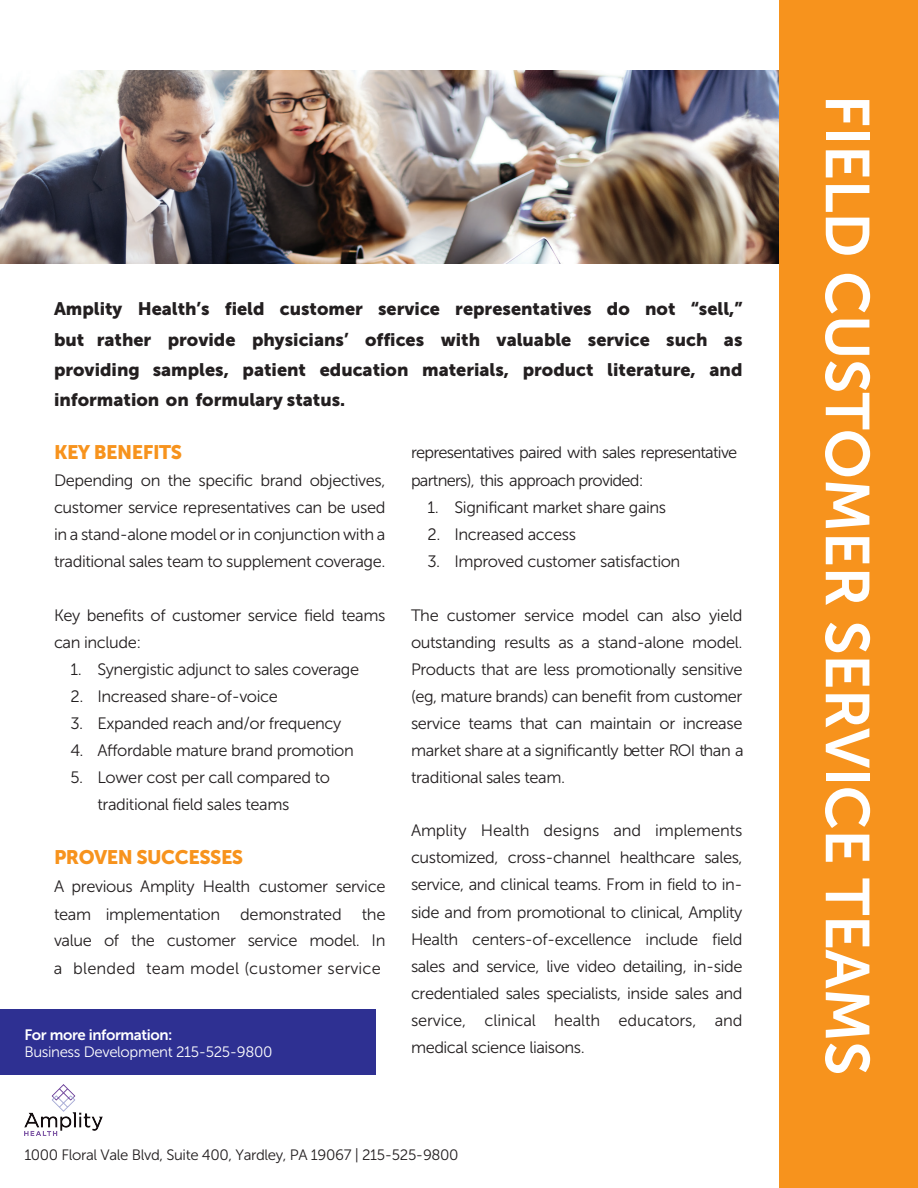
<style>
.page{position:relative;width:918px;height:1188px;background:#fff}
.page>*{position:absolute;margin:0;border:0;box-sizing:border-box;transform-origin:0 0}
.t1{font:61.5px "Museo Sans 700";letter-spacing:-.01em;color:#fff}
.t2{font:19.5px "Museo Sans 900";letter-spacing:-.025em;color:#f7931d}
.t3{font:18px/30.5px "Museo Sans 900";color:#231f20;text-align:justify}
.t4{font:16.5px/27px "Museo Sans 300";letter-spacing:-.025em;color:#231f20;text-align:justify}
.t5{font:16.5px/27.6px "Museo Sans 300";letter-spacing:-.045em;color:#231f20}
.t6{font:15px "Museo Sans 300";letter-spacing:-.025em;color:#231f20}
.t7{font:15px/17.4px "Museo Sans 300";letter-spacing:-.025em;color:#fff}
.s1{font-family:"Museo Sans 700"}
</style>
<div class="page">
<img style="left:0;top:70px;width:780px;height:194px">
<div style="left:780px;top:0;width:138px;height:1188px;background:#f7931d"></div>
<div style="left:0;top:1010px;width:375px;height:65px;background:#2e3092"></div>
<img style="left:24px;top:1084px;width:78px;height:52px">
<p class="t3" style="left:54px;top:293px;width:690px">Amplity Health’s field customer service representatives do not “sell,” but rather provide physicians’ offices with valuable service such as providing samples, patient education materials, product literature, and information on formulary status.</p>
<p class="t2" style="left:54px;top:441px;width:130px">KEY BENEFITS</p>
<p class="t4" style="left:54px;top:467px;width:333px">Depending on the specific brand objectives, customer service representatives can be used in a stand-alone model or in conjunction with a traditional sales team to supplement coverage.</p>
<p class="t4" style="left:54px;top:602px;width:333px">Key benefits of customer service field teams can include:</p>
<p class="t4" style="left:70px;top:656px;width:290px">1. Synergistic adjunct to sales coverage</p>
<p class="t4" style="left:70px;top:683px;width:209px">2. Increased share-of-voice</p>
<p class="t4" style="left:70px;top:710px;width:272px">3. Expanded reach and/or frequency</p>
<p class="t4" style="left:70px;top:737px;width:285px">4. Affordable mature brand promotion</p>
<p class="t4" style="left:98px;top:764px;width:234px;text-indent:-27px">5. Lower cost per call compared to traditional field sales teams</p>
<p class="t2" style="left:54px;top:846px;width:191px">PROVEN SUCCESSES</p>
<p class="t4" style="left:54px;top:873px;width:333px;line-height:27.5px">A previous Amplity Health customer service team implementation demonstrated the value of the customer service model. In a blended team model (customer service</p>
<p class="t7" style="left:24px;top:1026px;width:250px"><span class="s1">For more information:<br></span>Business Development 215-525-9800</p>
<p class="t5" style="left:411px;top:439px;width:328px">representatives paired with sales representative partners), this approach provided:</p>
<p class="t4" style="left:428px;top:494px;width:240px">1. Significant market share gains</p>
<p class="t4" style="left:428px;top:521px;width:150px">2. Increased access</p>
<p class="t4" style="left:428px;top:548px;width:254px">3. Improved customer satisfaction</p>
<p class="t4" style="left:411px;top:602px;width:334px">The customer service model can also yield outstanding results as a stand-alone model.<br>Products that are less promotionally sensitive (eg, mature brands) can benefit from customer service teams that can maintain or increase market share at a significantly better ROI than a traditional sales team.</p>
<p class="t4" style="left:411px;top:817px;width:333px">Amplity Health designs and implements customized, cross-channel healthcare sales, service, and clinical teams. From in field to in&shy;side and from promotional to clinical, Amplity Health centers-of-excellence include field sales and service, live video detailing, in-side credentialed sales specialists, inside sales and service, clinical health educators, and medical science liaisons.</p>
<p class="t6" style="left:24px;top:1147px;width:436px">1000 Floral Vale Blvd, Suite 400, Yardley, PA 19067 | 215-525-9800</p>
<p class="t1" style="left:881px;top:94px;width:982px;rotate:90deg">FIELD CUSTOMER SERVICE TEAMS</p>
</div>
